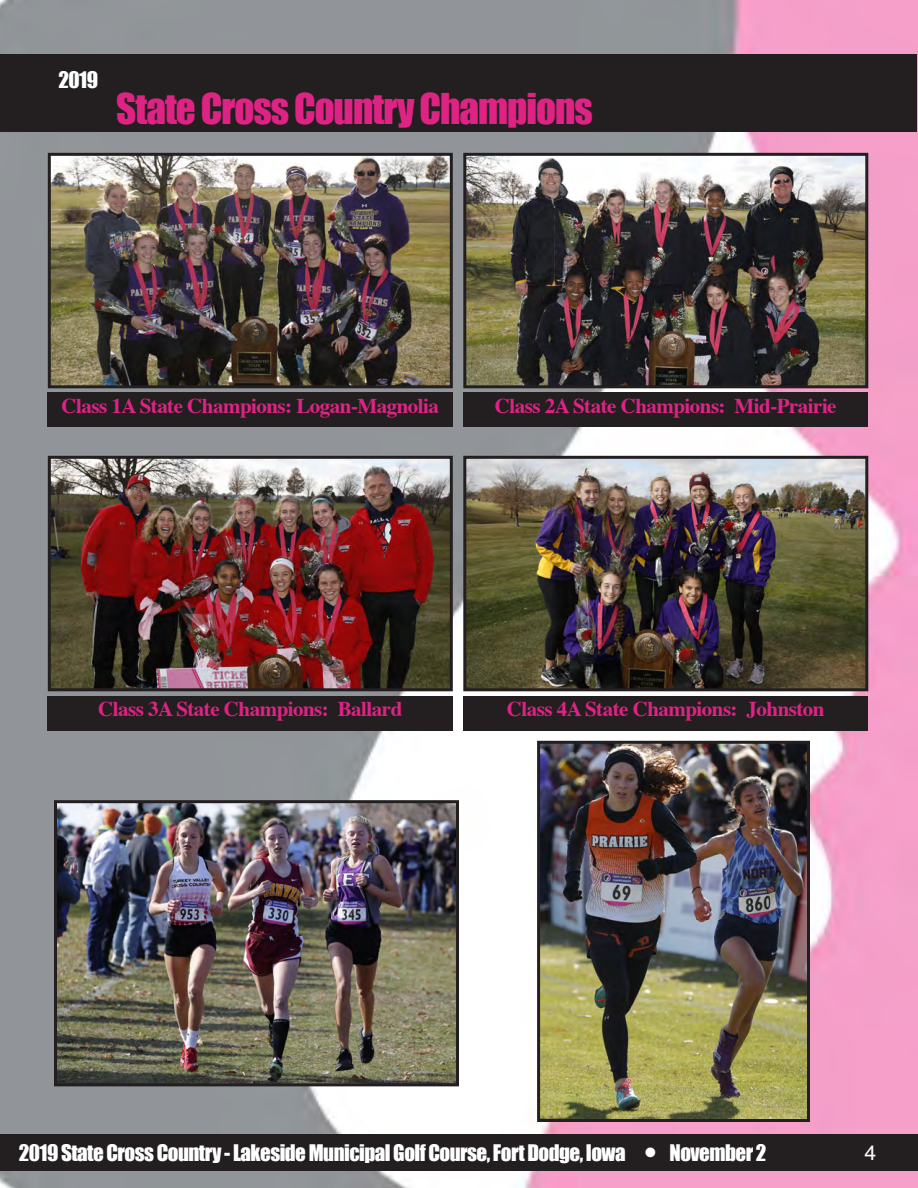
<style>
.page{position:relative;width:918px;height:1188px;background:#fff}
.page>*{position:absolute;margin:0;border:0;box-sizing:border-box;transform-origin:0 0}
.t1{font:39px "Impact";letter-spacing:-.025em;color:#df2384}
.t2{font:700 21px "Times";letter-spacing:-.025em;color:#df2384}
.t3{font:21px "Impact";letter-spacing:-.025em;color:#fff}
.t4{font:21px "Helvetica";color:#fff}
.t5{font:13.5px "Zapf Dingbats ITC";color:#fff}
</style>
<div class="page">
<img style="left:0;top:0;width:918px;height:1188px">
<img style="left:52px;top:157px;width:397px;height:227px">
<div style="left:48px;top:153px;width:405px;height:235px;border:3px solid #231f20"></div>
<img style="left:467px;top:157px;width:397px;height:227px">
<div style="left:463px;top:153px;width:405px;height:235px;border:3px solid #231f20"></div>
<img style="left:52px;top:460px;width:397px;height:227px">
<div style="left:48px;top:456px;width:405px;height:235px;border:3px solid #231f20"></div>
<img style="left:467px;top:460px;width:397px;height:227px">
<div style="left:463px;top:456px;width:405px;height:235px;border:3px solid #231f20"></div>
<div style="left:1px;top:54px;width:916px;height:77px;background:#231f20"></div>
<div style="left:48px;top:393px;width:405px;height:34px;background:#231f20"></div>
<div style="left:463px;top:393px;width:405px;height:34px;background:#231f20"></div>
<div style="left:48px;top:696px;width:405px;height:34px;background:#231f20"></div>
<div style="left:463px;top:696px;width:405px;height:34px;background:#231f20"></div>
<img style="left:541px;top:745px;width:265px;height:373px">
<div style="left:537px;top:741px;width:273px;height:381px;border:3px solid #231f20"></div>
<img style="left:58px;top:804px;width:397px;height:278px">
<div style="left:54px;top:800px;width:405px;height:286px;border:3px solid #231f20"></div>
<div style="left:0;top:1134px;width:918px;height:37px;background:#231f20"></div>
<p class="t3" style="left:59px;top:67px;width:41px">2019</p>
<h1 class="t1" style="left:116px;top:84px;width:478px">State Cross Country Champions</h1>
<p class="t2" style="left:62px;top:397px;width:379px">Class 1A State Champions: Logan-Magnolia</p>
<p class="t2" style="left:495px;top:397px;width:343px">Class 2A State Champions: Mid-Prairie</p>
<p class="t2" style="left:98px;top:701px;width:306px">Class 3A State Champions: Ballard</p>
<p class="t2" style="left:507px;top:701px;width:319px">Class 4A State Champions: Johnston</p>
<p class="t3" style="left:19px;top:1140px;width:608px">2019 State Cross Country - Lakeside Municipal Golf Course, Fort Dodge, Iowa</p>
<p class="t3" style="left:670px;top:1140px;width:98px">November 2</p>
<p class="t5" style="left:645px;top:1146px;width:12px">●</p>
<p class="t4" style="left:865px;top:1143px;width:13px">4</p>
</div>
